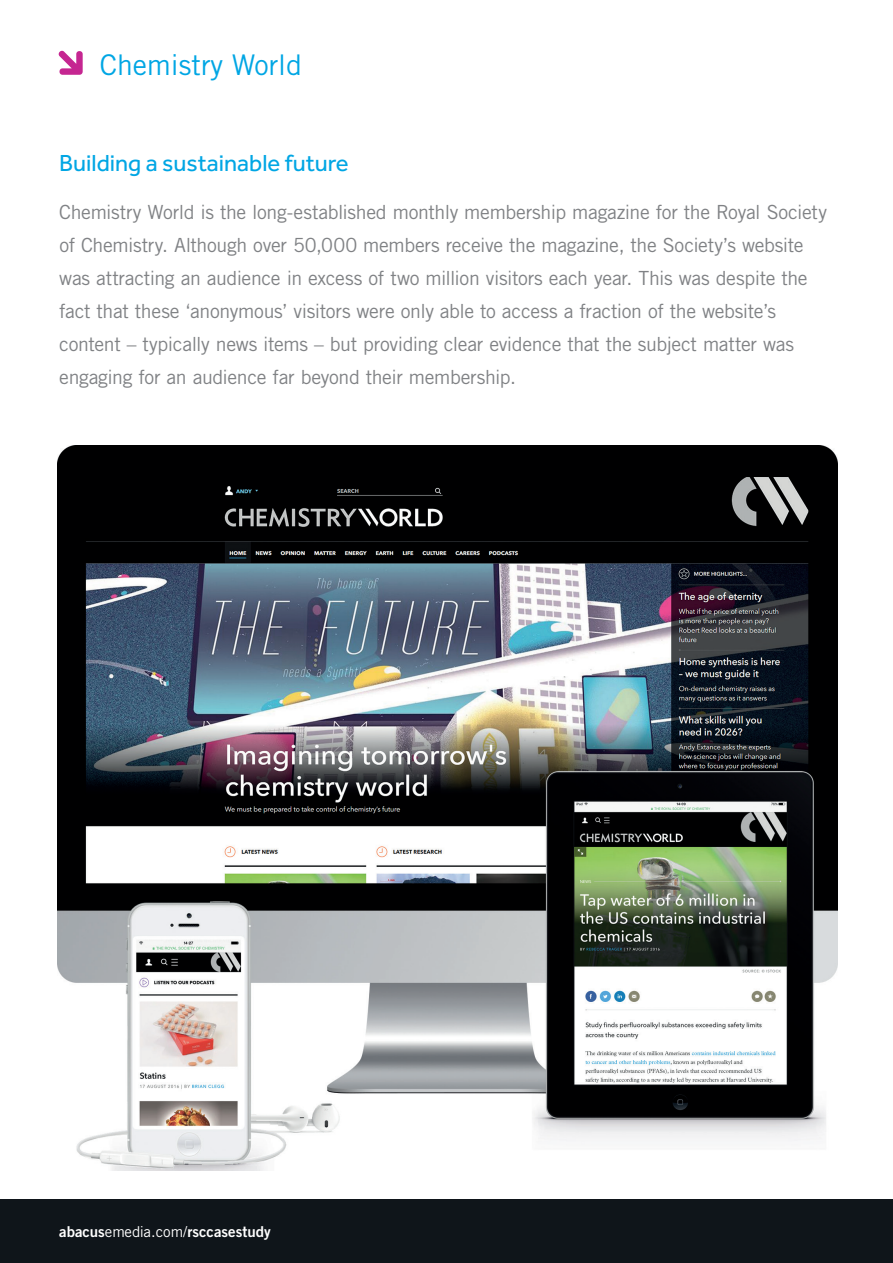
<style>
.page{position:relative;width:893px;height:1263px;background:#fff}
.page>*{position:absolute;margin:0;border:0;box-sizing:border-box;transform-origin:0 0}
.t1{font:28.5px "Trade Gothic LT Std";color:#00a6e4}
.Section{font:24px "Effra";color:#00a6e4}
.Intro{font:19.5px/33px "Trade Gothic LT Std";letter-spacing:-.015em;color:#808285}
.t2{font:15px "Trade Gothic LT Std Bd 2";color:#fff}
.s1{font-family:"Trade Gothic LT Std"}
</style>
<div class="page">
<svg style="left:58px;top:50px;width:25px;height:25px"></svg>
<div style="left:0;top:1199px;width:893px;height:64px;background:#0f151a"></div>
<img style="left:58px;top:446px;width:779px;height:724px">
<h1 class="t1" style="left:100px;top:48px;width:204px">Chemistry World</h1>
<p class="Section" style="left:59px;top:149px;width:291px">Building a sustainable future</p>
<p class="Intro" style="left:59px;top:195px;width:769px">Chemistry World is the long-established monthly membership magazine for the Royal Society of Chemistry. Although over 50,000 members receive the magazine, the Society’s website was attracting an audience in excess of two million visitors each year. This was despite the fact that these ‘anonymous’ visitors were only able to access a fraction of the website’s content – typically news items – but providing clear evidence that the subject matter was engaging for an audience far beyond their membership.</p>
<p class="t2" style="left:59px;top:1222px;width:213px">abacus<span class="s1">emedia.com/</span>rsccasestudy</p>
</div>
